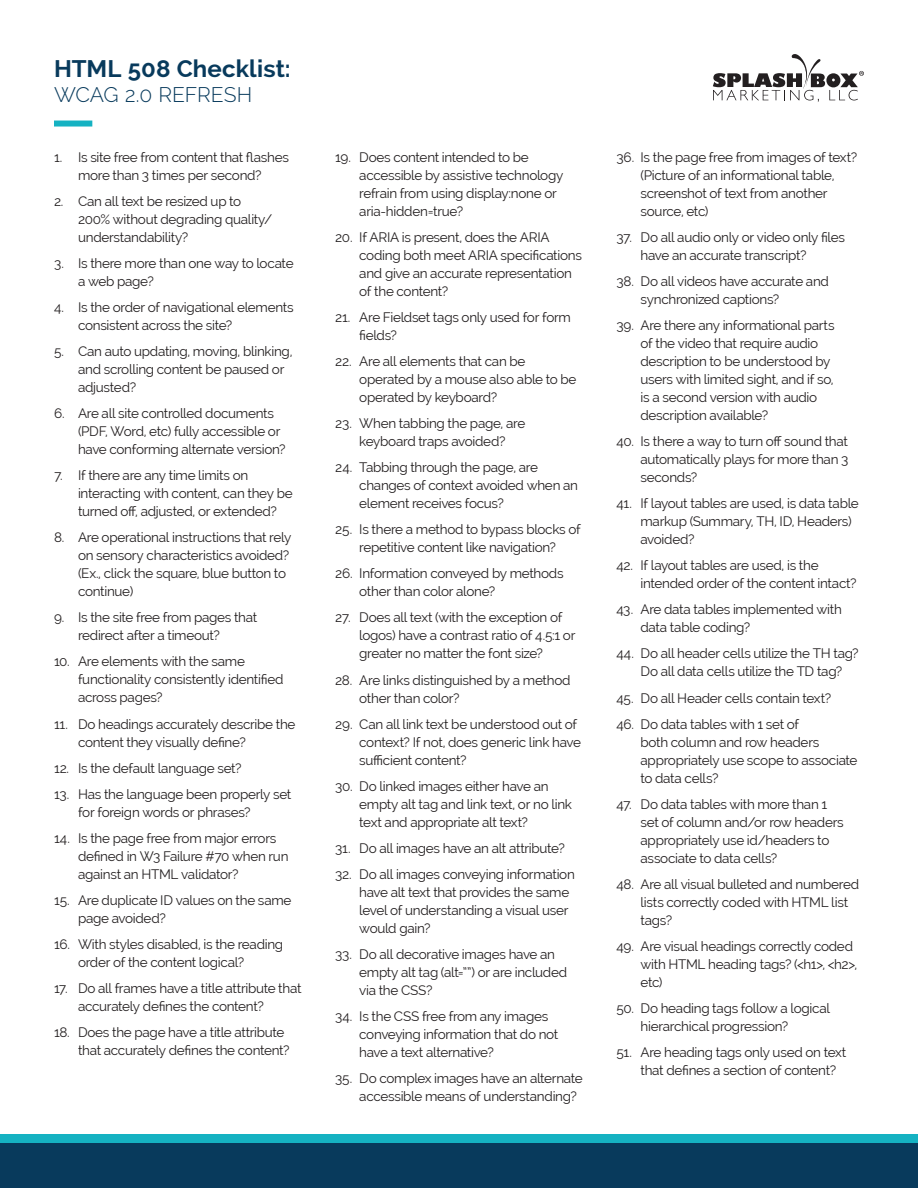
<style>
.page{position:relative;width:918px;height:1188px;background:#fff}
.page>*{position:absolute;margin:0;border:0;box-sizing:border-box;transform-origin:0 0}
.t1{font:700 24px "Raleway";letter-spacing:.005em;color:#083a5c}
.t2{font:300 21px "Raleway";letter-spacing:-.005em;color:#083a5c}
.t3{font:13.5px/18px "Raleway";letter-spacing:-.02em;color:#231f20}
</style>
<div class="page">
<div style="left:0;top:1142px;width:918px;height:46px;background:#083a5c"></div>
<div style="left:0;top:1134px;width:918px;height:9px;background:#15b2c2"></div>
<div style="left:54px;top:121px;width:38px;height:6px;background:#15b2c2"></div>
<svg style="left:713px;top:54px;width:151px;height:48px"></svg>
<h2 class="t1" style="left:54px;top:54px;width:238px">HTML 508 Checklist:</h2>
<p class="t2" style="left:54px;top:82px;width:200px">WCAG 2.0 REFRESH</p>
<p class="t3" style="left:54px;top:148px;width:236px;text-align:center">1. Is site free from content that flashes more than 3 times per second?</p>
<p class="t3" style="left:78px;top:192px;width:196px;text-indent:-24px">2. Can all text be resized up to<br>200% without degrading quality/ understandability?</p>
<p class="t3" style="left:78px;top:254px;width:217px;text-indent:-24px">3. Is there more than one way to locate a web page?</p>
<p class="t3" style="left:78px;top:298px;width:217px;text-indent:-24px">4. Is the order of navigational elements consistent across the site?</p>
<p class="t3" style="left:78px;top:342px;width:216px;text-indent:-24px">5. Can auto updating, moving, blinking, and scrolling content be paused or adjusted?</p>
<p class="t3" style="left:78px;top:404px;width:209px;text-indent:-24px">6. Are all site controlled documents (PDF, Word, etc) fully accessible or have conforming alternate version?</p>
<p class="t3" style="left:78px;top:466px;width:216px;text-indent:-24px">7. If there are any time limits on interacting with content, can they be turned off, adjusted, or extended?</p>
<p class="t3" style="left:78px;top:529px;width:215px;text-indent:-24px">8. Are operational instructions that rely on sensory characteristics avoided? (Ex., click the square, blue button to continue)</p>
<p class="t3" style="left:78px;top:609px;width:181px;text-indent:-24px">9. Is the site free from pages that redirect after a timeout?</p>
<p class="t3" style="left:78px;top:653px;width:207px;text-indent:-24px">10. Are elements with the same functionality consistently identified across pages?</p>
<p class="t3" style="left:78px;top:715px;width:219px;text-indent:-24px">11. Do headings accurately describe the content they visually define?</p>
<p class="t3" style="left:54px;top:759px;width:189px">12. Is the default language set?</p>
<p class="t3" style="left:78px;top:785px;width:215px;text-indent:-24px">13. Has the language been properly set for foreign words or phrases?</p>
<p class="t3" style="left:78px;top:829px;width:212px;text-indent:-24px">14. Is the page free from major errors defined in W3 Failure #70 when run against an HTML validator?</p>
<p class="t3" style="left:78px;top:891px;width:215px;text-indent:-24px">15. Are duplicate ID values on the same page avoided?</p>
<p class="t3" style="left:78px;top:935px;width:207px;text-indent:-24px">16. With styles disabled, is the reading order of the content logical?</p>
<p class="t3" style="left:78px;top:979px;width:225px;text-indent:-24px">17. Do all frames have a title attribute that accurately defines the content?</p>
<p class="t3" style="left:78px;top:1024px;width:213px;text-indent:-24px">18. Does the page have a title attribute that accurately defines the content?</p>
<p class="t3" style="left:359px;top:148px;width:206px;text-indent:-24px">19. Does content intended to be accessible by assistive technology refrain from using display:none or aria-hidden=true?</p>
<p class="t3" style="left:359px;top:228px;width:224px;text-indent:-24px">20. If ARIA is present, does the ARIA coding both meet ARIA specifications and give an accurate representation of the content?</p>
<p class="t3" style="left:359px;top:308px;width:213px;text-indent:-24px">21. Are Fieldset tags only used for form fields?</p>
<p class="t3" style="left:359px;top:352px;width:219px;text-indent:-24px">22. Are all elements that can be operated by a mouse also able to be operated by keyboard?</p>
<p class="t3" style="left:335px;top:414px;width:192px;text-align:center">23. When tabbing the page, are keyboard traps avoided?</p>
<p class="t3" style="left:359px;top:458px;width:220px;text-indent:-24px">24. Tabbing through the page, are changes of context avoided when an element receives focus?</p>
<p class="t3" style="left:335px;top:520px;width:247px;text-align:center">25. Is there a method to bypass blocks of repetitive content like navigation?</p>
<p class="t3" style="left:359px;top:565px;width:206px;text-indent:-24px">26. Information conveyed by methods other than color alone?</p>
<p class="t3" style="left:359px;top:609px;width:218px;text-indent:-24px">27. Does all text (with the exception of logos) have a contrast ratio of 4.5:1 or greater no matter the font size?</p>
<p class="t3" style="left:359px;top:671px;width:213px;text-indent:-24px">28. Are links distinguished by a method other than color?</p>
<p class="t3" style="left:359px;top:715px;width:223px;text-indent:-24px">29. Can all link text be understood out of context? If not, does generic link have sufficient content?</p>
<p class="t3" style="left:359px;top:777px;width:214px;text-indent:-24px">30. Do linked images either have an empty alt tag and link text, or no link text and appropriate alt text?</p>
<p class="t3" style="left:335px;top:839px;width:231px">31. Do all images have an alt attribute?</p>
<p class="t3" style="left:359px;top:865px;width:217px;text-indent:-24px">32. Do all images conveying information have alt text that provides the same level of understanding a visual user would gain?</p>
<p class="t3" style="left:359px;top:945px;width:209px;text-indent:-24px">33. Do all decorative images have an empty alt tag (alt=””) or are included via the CSS?</p>
<p class="t3" style="left:359px;top:1007px;width:201px;text-indent:-24px">34. Is the CSS free from any images conveying information that do not have a text alternative?</p>
<p class="t3" style="left:359px;top:1069px;width:225px;text-indent:-24px">35. Do complex images have an alternate accessible means of understanding?</p>
<p class="t3" style="left:641px;top:148px;width:218px;text-indent:-24px">36. Is the page free from images of text? (Picture of an informational table, screenshot of text from another source, etc)</p>
<p class="t3" style="left:641px;top:228px;width:206px;text-indent:-24px">37. Do all audio only or video only files have an accurate transcript?</p>
<p class="t3" style="left:641px;top:272px;width:190px;text-indent:-24px">38. Do all videos have accurate and synchronized captions?</p>
<p class="t3" style="left:641px;top:316px;width:196px;text-indent:-24px">39. Are there any informational parts of the video that require audio description to be understood by users with limited sight, and if so, is a second version with audio description available?</p>
<p class="t3" style="left:641px;top:432px;width:209px;text-align:justify;text-indent:-24px">40. Is there a way to turn off sound that automatically plays for more than 3 seconds?</p>
<p class="t3" style="left:641px;top:494px;width:220px;text-indent:-24px">41. If layout tables are used, is data table markup (Summary, TH, ID, Headers) avoided?</p>
<p class="t3" style="left:641px;top:556px;width:218px;text-indent:-24px">42. If layout tables are used, is the intended order of the content intact?</p>
<p class="t3" style="left:641px;top:601px;width:203px;text-indent:-24px">43. Are data tables implemented with data table coding?</p>
<p class="t3" style="left:617px;top:645px;width:244px;text-align:center">44. Do all header cells utilize the TH tag?<br>Do all data cells utilize the TD tag?</p>
<p class="t3" style="left:617px;top:689px;width:216px">45. Do all Header cells contain text?</p>
<p class="t3" style="left:641px;top:715px;width:219px;text-indent:-24px">46. Do data tables with 1 set of<br>both column and row headers appropriately use scope to associate to data cells?</p>
<p class="t3" style="left:641px;top:795px;width:205px;text-indent:-24px">47. Do data tables with more than 1 set of column and/or row headers appropriately use id/headers to associate to data cells?</p>
<p class="t3" style="left:641px;top:875px;width:220px;text-indent:-24px">48. Are all visual bulleted and numbered lists correctly coded with HTML list tags?</p>
<p class="t3" style="left:641px;top:937px;width:218px;text-indent:-24px">49. Are visual headings correctly coded with HTML heading tags? (&lt;h1&gt;, &lt;h2&gt;, etc)</p>
<p class="t3" style="left:641px;top:999px;width:191px;text-indent:-24px">50. Do heading tags follow a logical hierarchical progression?</p>
<p class="t3" style="left:641px;top:1043px;width:207px;text-indent:-24px">51. Are heading tags only used on text that defines a section of content?</p>
</div>
